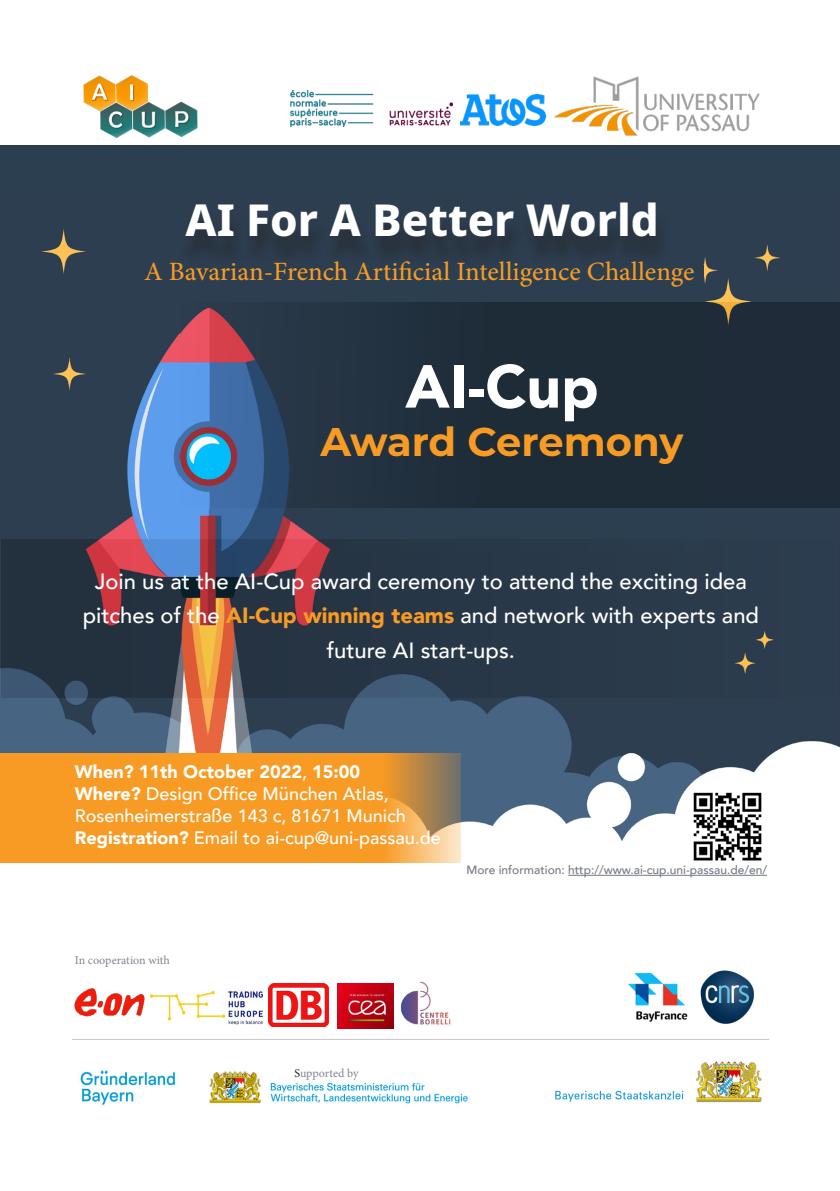
<style>
.page{position:relative;width:840px;height:1191px;background:#fff}
.page>*{position:absolute;margin:0;border:0;box-sizing:border-box;transform-origin:0 0}
.t1{font:900 60px "Avenir";color:#fff}
.t2{font:800 44px "Noto Sans";color:#fff}
.t3{font:700 40px "Montserrat";letter-spacing:-.01em;color:#f89b24}
.t4{font:26px "Adobe Hebrew";color:#f89b24}
.t5{font:500 22px/34px "Avenir";color:#fff;text-align:center}
.t6{font:500 18px "Avenir";color:#fff}
.t7{font:900 18px "Avenir";color:#fff}
.t8{font:500 12px "Avenir";color:#757887}
.t9{font:12px "Minion Pro";color:#828591}
.s1{font-weight:900;color:#f89b24}
.s2{font-weight:500}
.s3{font-weight:900}
.s4{color:#231f20}
</style>
<div class="page">
<img style="left:0;top:189px;width:839px;height:673px">
<div style="left:340px;top:265px;width:363px;height:285px;background:#2c3f51"></div>
<div style="left:0;top:145px;width:839px;height:44px;background:#2c3f51"></div>
<img style="left:554px;top:76px;width:206px;height:60px">
<img style="left:74px;top:988px;width:71px;height:28px">
<img style="left:269px;top:984px;width:60px;height:42px">
<img style="left:400px;top:981px;width:52px;height:45px">
<img style="left:151px;top:991px;width:112px;height:33px">
<img style="left:337px;top:983px;width:56px;height:46px">
<img style="left:555px;top:1061px;width:207px;height:41px">
<img style="left:628px;top:973px;width:60px;height:49px">
<hr style="left:568px;top:875px;width:198px;height:1px;background:#757887">
<svg style="left:0;top:752px;width:460px;height:110px;background:#ef9a2d"></svg>
<hr style="left:72px;top:1039px;width:696px;height:1px;background:#231f20">
<img style="left:290px;top:90px;width:162px;height:36px">
<img style="left:460px;top:95px;width:85px;height:30px">
<svg style="left:180px;top:302px;width:659px;height:206px;background:#273647"></svg>
<div style="left:178px;top:211px;width:491px;height:55px;background:#2b3a4b"></div>
<div style="left:689px;top:790px;width:75px;height:72px;background:#fff"></div>
<img style="left:693px;top:792px;width:69px;height:69px">
<svg style="left:2px;top:539px;width:837px;height:158px;background:#383c4a"></svg>
<img style="left:80px;top:1070px;width:388px;height:35px">
<img style="left:83px;top:75px;width:115px;height:63px">
<img style="left:700px;top:970px;width:53px;height:53px">
<p class="t2" style="left:185px;top:188px;width:474px">AI For A Better World</p>
<p class="t4" style="left:144px;top:255px;width:551px">A Bavarian-French Artificial Intelligence Challenge</p>
<p class="t1" style="left:405px;top:335px;width:195px">AI-Cup</p>
<p class="t3" style="left:320px;top:412px;width:364px">Award Ceremony</p>
<p class="t5" style="left:83px;top:563px;width:677px">Join us at the AI-Cup award ceremony to attend the exciting idea pitches of the <span class="s1">AI-Cup winning teams</span> and network with experts and future AI start-ups.</p>
<p class="t7" style="left:75px;top:756px;width:287px">When? 11th October 2022<span class="s2">,</span> 15:00</p>
<p class="t6" style="left:75px;top:778px;width:315px"><span class="s3">Where?</span> Design Office München Atlas,</p>
<p class="t6" style="left:75px;top:800px;width:332px">Rosenheimerstraße 143 c, 81671 Munich</p>
<p class="t6" style="left:75px;top:822px;width:367px"><span class="s3">Registration?</span> Email to ai-cup@uni-passau.de</p>
<p class="t8" style="left:466px;top:860px;width:302px">More information: http://www.ai-cup.uni-passau.de/en/</p>
<p class="t9" style="left:75px;top:952px;width:97px">In cooperation with</p>
<p class="t9" style="left:294px;top:1065px;width:66px"><span class="s4">S</span>upported by</p>
</div>
